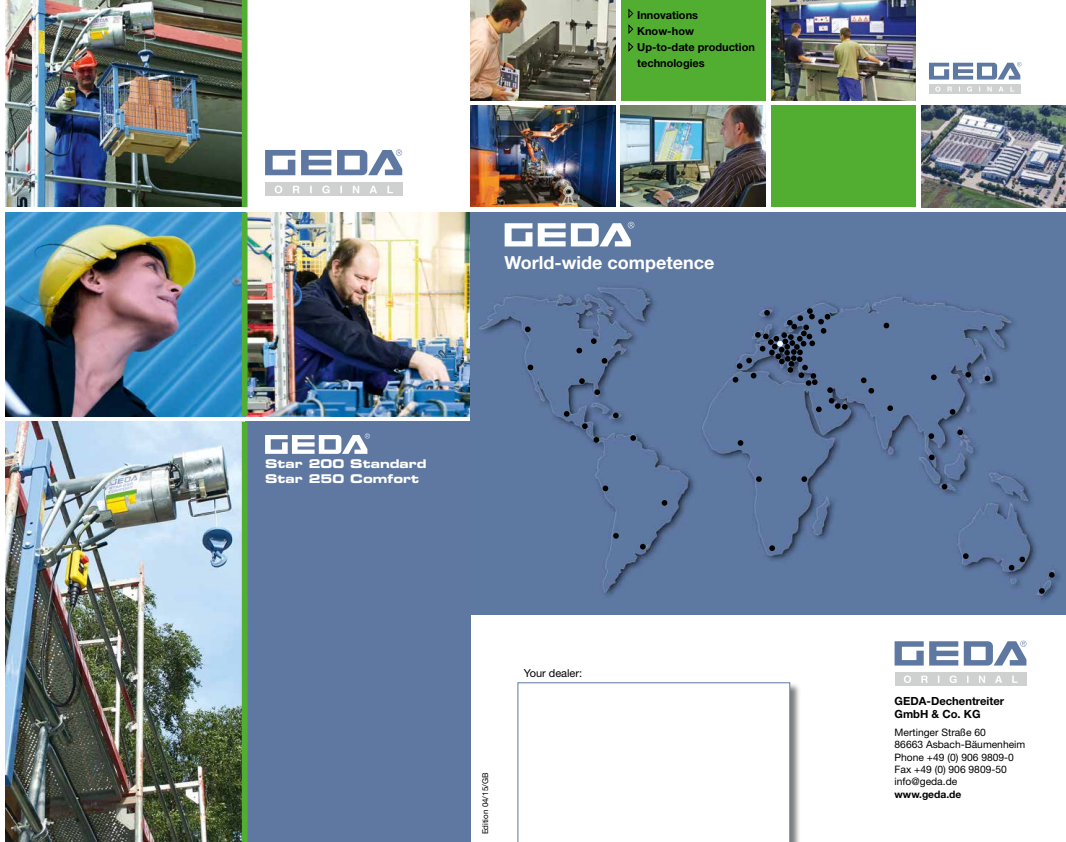
<style>
.page{position:relative;width:1066px;height:842px;background:#fff}
.page>*{position:absolute;margin:0;border:0;box-sizing:border-box;transform-origin:0 0}
.t1{font:700 18px "Helvetica Neue";color:#fff}
.t2{font:12px/14.4px "Eurostile Bold Extended Two";color:#fff}
.t3{font:700 11.2px/13.5px "Helvetica Neue";color:#000}
.t4{font:700 11px/16px "Helvetica Neue";color:#000}
.t5{font:11px "Helvetica Neue";color:#000}
.t6{font:10.3px/12.3px "Helvetica Neue";color:#000}
.t7{font:700 10.3px "Helvetica Neue";color:#000}
.t8{font:8px "Helvetica Neue";color:#000}
</style>
<div class="page">
<img style="left:6px;top:213px;width:465px;height:203px">
<img style="left:6px;top:422px;width:236px;height:420px">
<img style="left:6px;top:0;width:236px;height:207px">
<div style="left:246px;top:422px;width:225px;height:420px;background:#5e78a2"></div>
<div style="left:242px;top:0;width:6px;height:207px;background:#51ae30"></div>
<div style="left:242px;top:422px;width:6px;height:420px;background:#51ae30"></div>
<div style="left:242px;top:213px;width:6px;height:203px;background:#51ae30"></div>
<svg style="left:265px;top:433px;width:105px;height:21px"></svg>
<img style="left:471px;top:213px;width:595px;height:401px">
<svg style="left:525px;top:326px;width:6px;height:6px"></svg>
<svg style="left:887px;top:405px;width:6px;height:6px"></svg>
<svg style="left:929px;top:454px;width:5px;height:6px"></svg>
<svg style="left:928px;top:433px;width:6px;height:6px"></svg>
<svg style="left:985px;top:376px;width:5px;height:5px"></svg>
<svg style="left:965px;top:372px;width:6px;height:5px"></svg>
<svg style="left:861px;top:377px;width:13px;height:17px"></svg>
<svg style="left:942px;top:484px;width:5px;height:5px"></svg>
<svg style="left:957px;top:429px;width:6px;height:6px"></svg>
<svg style="left:963px;top:553px;width:6px;height:6px"></svg>
<svg style="left:1009px;top:557px;width:16px;height:13px"></svg>
<svg style="left:1049px;top:572px;width:5px;height:6px"></svg>
<svg style="left:1039px;top:588px;width:6px;height:6px"></svg>
<svg style="left:950px;top:409px;width:5px;height:6px"></svg>
<svg style="left:931px;top:374px;width:6px;height:6px"></svg>
<svg style="left:769px;top:545px;width:6px;height:6px"></svg>
<svg style="left:801px;top:476px;width:6px;height:6px"></svg>
<svg style="left:756px;top:476px;width:6px;height:6px"></svg>
<svg style="left:738px;top:440px;width:5px;height:6px"></svg>
<svg style="left:883px;top:323px;width:6px;height:5px"></svg>
<svg style="left:733px;top:308px;width:115px;height:104px;background:#51688b"></svg>
<svg style="left:591px;top:338px;width:6px;height:6px"></svg>
<svg style="left:602px;top:358px;width:5px;height:6px"></svg>
<svg style="left:576px;top:348px;width:6px;height:5px"></svg>
<svg style="left:528px;top:365px;width:5px;height:5px"></svg>
<svg style="left:594px;top:389px;width:6px;height:6px"></svg>
<svg style="left:613px;top:413px;width:6px;height:5px"></svg>
<svg style="left:579px;top:378px;width:6px;height:6px"></svg>
<svg style="left:564px;top:411px;width:5px;height:6px"></svg>
<svg style="left:582px;top:423px;width:6px;height:6px"></svg>
<svg style="left:593px;top:437px;width:6px;height:6px"></svg>
<svg style="left:630px;top:435px;width:6px;height:6px"></svg>
<svg style="left:603px;top:486px;width:5px;height:5px"></svg>
<svg style="left:662px;top:500px;width:5px;height:6px"></svg>
<svg style="left:640px;top:544px;width:6px;height:5px"></svg>
<svg style="left:613px;top:533px;width:6px;height:6px"></svg>
<svg style="left:505px;top:223px;width:27px;height:23px"></svg>
<svg style="left:538px;top:222px;width:96px;height:24px"></svg>
<div style="left:517px;top:682px;width:284px;height:160px;background:#000;opacity:.51"></div>
<svg style="left:517px;top:682px;width:273px;height:160px"></svg>
<div style="left:894px;top:673px;width:132px;height:13px;background:#cfd0d0"></div>
<svg style="left:894px;top:641px;width:64px;height:24px"></svg>
<svg style="left:964px;top:641px;width:62px;height:24px"></svg>
<svg style="left:904px;top:675px;width:113px;height:8px"></svg>
<img style="left:471px;top:0;width:144px;height:100px">
<img style="left:621px;top:106px;width:144px;height:101px">
<img style="left:771px;top:0;width:145px;height:100px">
<img style="left:471px;top:106px;width:144px;height:101px">
<div style="left:621px;top:0;width:144px;height:100px;background:#51ae30"></div>
<div style="left:771px;top:106px;width:145px;height:101px;background:#51ae30"></div>
<svg style="left:628px;top:9px;width:6px;height:25px"></svg>
<svg style="left:628px;top:42px;width:6px;height:10px"></svg>
<div style="left:929px;top:84px;width:91px;height:10px;background:#cfd0d0"></div>
<svg style="left:929px;top:62px;width:92px;height:18px"></svg>
<svg style="left:935px;top:86px;width:79px;height:6px"></svg>
<div style="left:265px;top:183px;width:137px;height:13px;background:#cfd0d0"></div>
<svg style="left:265px;top:150px;width:30px;height:25px"></svg>
<svg style="left:301px;top:150px;width:30px;height:25px"></svg>
<svg style="left:337px;top:149px;width:65px;height:26px"></svg>
<svg style="left:275px;top:186px;width:118px;height:7px"></svg>
<img style="left:921px;top:106px;width:145px;height:101px">
<p class="t4" style="left:637px;top:6px;width:119px">Innovations<br>Know-how<br>Up-to-date production technologies</p>
<h1 class="t1" style="left:505px;top:252px;width:211px">World-wide competence</h1>
<p class="t2" style="left:265px;top:457px;width:163px">Star 200 Standard<br>Star 250 Comfort</p>
<p class="t5" style="left:524px;top:666px;width:60px">Your dealer:</p>
<p class="t8" style="left:481px;top:834px;width:63px;rotate:-90deg">Edition 04/15/GB</p>
<p class="t3" style="left:894px;top:694px;width:111px">GEDA-Dechentreiter<br>GmbH &amp; Co. KG</p>
<p class="t6" style="left:894px;top:726px;width:132px">Mertinger Straße 60<br>86663 Asbach-Bäumenheim<br>Phone +49 (0) 906 9809-0<br>Fax +49 (0) 906 9809-50 info@geda.de</p>
<p class="t7" style="left:894px;top:788px;width:68px">www.geda.de</p>
</div>
